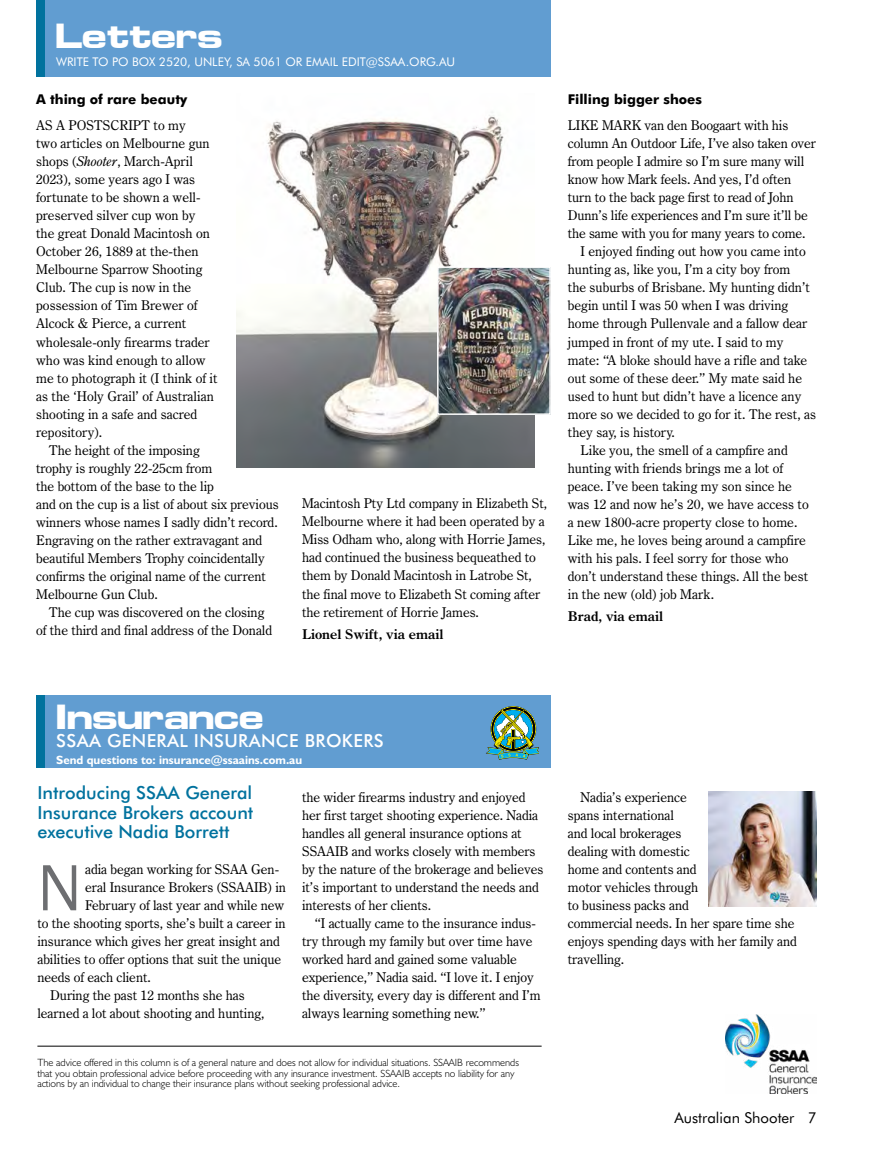
<style>
.page{position:relative;width:872px;height:1149px;background:#fff}
.page>*{position:absolute;margin:0;border:0;box-sizing:border-box;transform-origin:0 0}
.t1{font:67.5px "Franklin Gothic";color:#6d6e71}
.t2{font:700 30px "Euro Technic Ext";letter-spacing:-.04em;color:#fff}
.t3{font:500 18px/19.5px "Futura BT";color:#00729e;text-align:justify}
.t4{font:500 18px "Futura BT";letter-spacing:.02em;color:#fff}
.t5{font:15px "Futura BT";color:#000}
.t6{font:13.5px/18px "Century Oldstyle BT";letter-spacing:-.005em;color:#000}
.t7{font:700 13.5px "Futura BT";color:#000}
.t8{font:700 13.5px "Century Oldstyle BT";color:#000}
.t9{font:12px "Futura BT";color:#fff}
.t10{font:700 12px "Humanist 521 BT";color:#fff}
.t11{font:300 10.5px/10.5px "Humanist 521 BT";color:#000}
.s1{font-style:italic}
</style>
<div class="page">
<img style="left:726px;top:1014px;width:90px;height:79px">
<hr style="left:37px;top:1045px;width:504px;height:1px;background:#000">
<div style="left:36px;top:0;width:515px;height:77px;background:#619dd1"></div>
<div style="left:36px;top:0;width:9px;height:77px;background:#00729e"></div>
<div style="left:36px;top:695px;width:515px;height:72px;background:#619dd1"></div>
<div style="left:36px;top:695px;width:9px;height:72px;background:#00729e"></div>
<svg style="left:486px;top:706px;width:53px;height:53px"></svg>
<img style="left:709px;top:791px;width:107px;height:115px">
<img style="left:236px;top:112px;width:298px;height:355px">
<img style="left:440px;top:269px;width:108px;height:143px">
<div style="left:437px;top:266px;width:114px;height:149px;border:2px solid #fff"></div>
<h2 class="t2" style="left:55px;top:14px;width:169px">Letters</h2>
<p class="t9" style="left:56px;top:54px;width:400px">WRITE TO PO BOX 2520, UNLEY, SA 5061 OR EMAIL EDIT@SSAA.ORG.AU</p>
<p class="t7" style="left:36px;top:91px;width:153px">A thing of rare beauty</p>
<p class="t6" style="left:36px;top:116px;width:183px">AS A POSTSCRIPT to my<br>two articles on Melbourne gun shops (<span class="s1">Shooter</span>, March-April<br>2023), some years ago I was fortunate to be shown a well&shy;preserved silver cup won by<br>the great Donald Macintosh on<br>October 26, 1889 at the-then<br>Melbourne Sparrow Shooting<br>Club. The cup is now in the possession of Tim Brewer of<br>Alcock &amp; Pierce, a current wholesale-only firearms trader who was kind enough to allow me to photograph it (I think of it as the ‘Holy Grail’ of Australian shooting in a safe and sacred repository).</p>
<p class="t6" style="left:36px;top:440px;width:244px;text-indent:13px">The height of the imposing<br>trophy is roughly 22-25cm from<br>the bottom of the base to the lip<br>and on the cup is a list of about six previous winners whose names I sadly didn’t record.<br>Engraving on the rather extravagant and beautiful Members Trophy coincidentally confirms the original name of the current Melbourne Gun Club.</p>
<p class="t6" style="left:36px;top:602px;width:237px;text-align:center">The cup was discovered on the closing<br>of the third and final address of the Donald</p>
<p class="t6" style="left:302px;top:494px;width:247px">Macintosh Pty Ltd company in Elizabeth St, Melbourne where it had been operated by a Miss Odham who, along with Horrie James, had continued the business bequeathed to them by Donald Macintosh in Latrobe St, the final move to Elizabeth St coming after the retirement of Horrie James.</p>
<p class="t8" style="left:302px;top:625px;width:143px">Lionel Swift, via email</p>
<p class="t7" style="left:568px;top:91px;width:136px">Filling bigger shoes</p>
<p class="t6" style="left:568px;top:116px;width:222px">LIKE MARK van den Boogaart with his</p>
<p class="t6" style="left:568px;top:134px;width:250px">column An Outdoor Life, I’ve also taken over</p>
<p class="t6" style="left:568px;top:152px;width:238px">from people I admire so I’m sure many will</p>
<p class="t6" style="left:568px;top:170px;width:225px">know how Mark feels. And yes, I’d often</p>
<p class="t6" style="left:568px;top:188px;width:227px">turn to the back page first to read of John</p>
<p class="t6" style="left:568px;top:206px;width:241px">Dunn’s life experiences and I’m sure it’ll be</p>
<p class="t6" style="left:568px;top:224px;width:239px">the same with you for many years to come.</p>
<p class="t6" style="left:580px;top:242px;width:227px">I enjoyed finding out how you came into</p>
<p class="t6" style="left:568px;top:260px;width:224px">hunting as, like you, I’m a city boy from</p>
<p class="t6" style="left:568px;top:278px;width:244px">the suburbs of Brisbane. My hunting didn’t</p>
<p class="t6" style="left:568px;top:296px;width:222px">begin until I was 50 when I was driving</p>
<p class="t6" style="left:568px;top:314px;width:241px">home through Pullenvale and a fallow dear</p>
<p class="t6" style="left:568px;top:332px;width:217px">jumped in front of my ute. I said to my</p>
<p class="t6" style="left:568px;top:350px;width:241px">mate: “A bloke should have a rifle and take</p>
<p class="t6" style="left:568px;top:368px;width:236px">out some of these deer.” My mate said he</p>
<p class="t6" style="left:568px;top:386px;width:235px">used to hunt but didn’t have a licence any</p>
<p class="t6" style="left:568px;top:404px;width:250px">more so we decided to go for it. The rest, as</p>
<p class="t6" style="left:568px;top:422px;width:108px">they say, is history.</p>
<p class="t6" style="left:580px;top:440px;width:209px">Like you, the smell of a campfire and</p>
<p class="t6" style="left:568px;top:458px;width:217px">hunting with friends brings me a lot of</p>
<p class="t6" style="left:568px;top:476px;width:225px">peace. I’ve been taking my son since he</p>
<p class="t6" style="left:568px;top:494px;width:242px">was 12 and now he’s 20, we have access to</p>
<p class="t6" style="left:568px;top:512px;width:231px">a new 1800-acre property close to home.</p>
<p class="t6" style="left:568px;top:530px;width:239px">Like me, he loves being around a campfire</p>
<p class="t6" style="left:568px;top:548px;width:222px">with his pals. I feel sorry for those who</p>
<p class="t6" style="left:568px;top:566px;width:242px">don’t understand these things. All the best</p>
<p class="t6" style="left:568px;top:584px;width:148px">in the new (old) job Mark.</p>
<p class="t8" style="left:568px;top:607px;width:97px">Brad, via email</p>
<h2 class="t2" style="left:55px;top:694px;width:328px">Insurance Q&amp;A</h2>
<h3 class="t4" style="left:56px;top:729px;width:329px">SSAA GENERAL INSURANCE BROKERS</h3>
<p class="t10" style="left:56px;top:752px;width:247px">Send questions to: insurance@ssaains.com.au</p>
<h3 class="t3" style="left:37px;top:782px;width:217px">Introducing SSAA General Insurance Brokers account executive Nadia Borrett</h3>
<h1 class="t1" style="left:37px;top:845px;width:46px">N</h1>
<p class="t6" style="left:85px;top:860px;width:195px">adia began working for SSAA Gen-</p>
<p class="t6" style="left:302px;top:787px;width:243px">the wider firearms industry and enjoyed her first target shooting experience. Nadia handles all general insurance options at SSAAIB and works closely with members by the nature of the brokerage and believes it’s important to understand the needs and interests of her clients.</p>
<p class="t6" style="left:302px;top:913px;width:240px;text-indent:13px">“I actually came to the insurance indus&shy;try through my family but over time have worked hard and gained some valuable experience,” Nadia said. “I love it. I enjoy the diversity, every day is different and I’m always learning something new.”</p>
<p class="t6" style="left:85px;top:878px;width:202px">eral Insurance Brokers (SSAAIB) in</p>
<p class="t6" style="left:85px;top:896px;width:201px">February of last year and while new</p>
<p class="t6" style="left:37px;top:914px;width:250px">to the shooting sports, she’s built a career in</p>
<p class="t6" style="left:37px;top:932px;width:244px">insurance which gives her great insight and</p>
<p class="t6" style="left:37px;top:950px;width:245px">abilities to offer options that suit the unique</p>
<p class="t6" style="left:37px;top:968px;width:115px">needs of each client.</p>
<p class="t6" style="left:50px;top:986px;width:196px">During the past 12 months she has</p>
<p class="t6" style="left:37px;top:1004px;width:229px">learned a lot about shooting and hunting,</p>
<p class="t11" style="left:37px;top:1056px;width:483px">The advice offered in this column is of a general nature and does not allow for individual situations. SSAAIB recommends that you obtain professional advice before proceeding with any insurance investment. SSAAIB accepts no liability for any actions by an individual to change their insurance plans without seeking professional advice.</p>
<p class="t6" style="left:568px;top:787px;width:231px;text-indent:13px">Nadia’s experience<br>spans international<br>and local brokerages<br>dealing with domestic<br>home and contents and<br>motor vehicles through<br>to business packs and<br>commercial needs. In her spare time she enjoys spending days with her family and travelling.</p>
<p class="t5" style="left:674px;top:1108px;width:144px">Australian Shooter 7</p>
</div>
